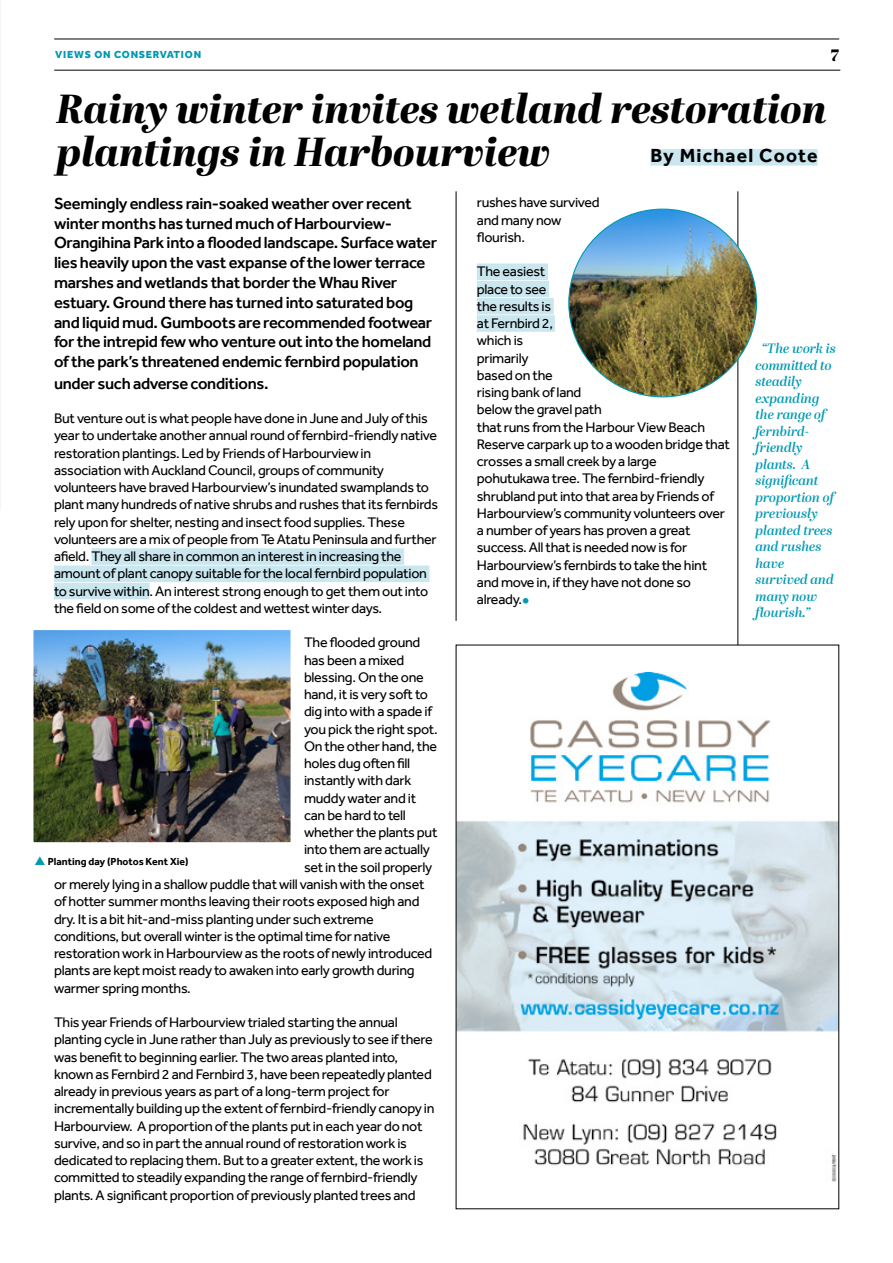
<style>
.page{position:relative;width:893px;height:1263px;background:#fff}
.page>*{position:absolute;margin:0;border:0;box-sizing:border-box;transform-origin:0 0}
.t1{font:italic 800 40.5px/43.5px "Abril Display";color:#000}
.t2{font:700 19.5px "Effra";letter-spacing:.06em;color:#000}
.t3{font:500 16.5px/19.8px "Effra";letter-spacing:-.02em;color:#000}
.t4{font:900 16.5px "Abril Display";color:#000}
.t5{font:14.25px/17.2px "Effra";letter-spacing:-.02em;color:#000}
.t6{font:italic 600 13.5px/16.5px "Abril Display";color:#0099b3}
.t7{font:700 10.5px "Effra";color:#000}
.t8{font:800 10.5px "Effra";letter-spacing:.075em;color:#0099b3}
</style>
<div class="page">
<hr style="left:54px;top:70px;width:786px;height:1px;background:#000">
<hr style="left:54px;top:39px;width:785px;height:1px;background:#000">
<hr style="left:738px;top:191px;width:1px;height:1018px;background:#000">
<hr style="left:456px;top:191px;width:1px;height:430px;background:#000">
<div style="left:92px;top:548px;width:312px;height:17px;background:#cae6ee"></div>
<div style="left:54px;top:565px;width:375px;height:17px;background:#cae6ee"></div>
<div style="left:54px;top:583px;width:95px;height:16px;background:#cae6ee"></div>
<div style="left:650px;top:149px;width:168px;height:17px;background:#cae6ee"></div>
<div style="left:477px;top:263px;width:71px;height:17px;background:#cae6ee"></div>
<div style="left:477px;top:281px;width:72px;height:16px;background:#cae6ee"></div>
<div style="left:477px;top:298px;width:77px;height:16px;background:#cae6ee"></div>
<div style="left:477px;top:315px;width:78px;height:17px;background:#cae6ee"></div>
<div style="left:456px;top:645px;width:383px;height:564px;background:#fff"></div>
<img style="left:458px;top:672px;width:379px;height:510px">
<img style="left:35px;top:632px;width:254px;height:209px">
<div style="left:20px;top:617px;width:284px;height:239px;border:14px solid #fff"></div>
<img style="left:569px;top:209px;width:187px;height:188px;border-radius:94px">
<p class="t8" style="left:55px;top:48px;width:147px">VIEWS ON CONSERVATION</p>
<p class="t4" style="left:830px;top:43px;width:10px">7</p>
<h1 class="t1" style="left:57px;top:89px;width:772px">Rainy winter invites wetland restoration plantings in Harbourview</h1>
<h2 class="t2" style="left:650px;top:144px;width:169px">By Michael Coote</h2>
<p class="t3" style="left:54px;top:193px;width:385px">Seemingly endless rain-soaked weather over recent winter months has turned much of Harbourview-Orangihina Park into a flooded landscape. Surface water lies heavily upon the vast expanse of the lower terrace marshes and wetlands that border the Whau River estuary. Ground there has turned into saturated bog and liquid mud. Gumboots are recommended footwear for the intrepid few who venture out into the homeland of the park’s threatened endemic fernbird population</p>
<p class="t3" style="left:54px;top:373px;width:216px">under such adverse conditions.</p>
<p class="t5" style="left:54px;top:409px;width:386px">But venture out is what people have done in June and July of this year to undertake another annual round of fernbird-friendly native restoration plantings. Led by Friends of Harbourview in association with Auckland Council, groups of community volunteers have braved Harbourview’s inundated swamplands to plant many hundreds of native shrubs and rushes that its fernbirds rely upon for shelter, nesting and insect food supplies. These volunteers are a mix of people from Te Atatu Peninsula and further afield. They all share in common an interest in increasing the amount of plant canopy suitable for the local fernbird population to survive within. An interest strong enough to get them out into the field on some of the coldest and wettest winter days.</p>
<p class="t5" style="left:304px;top:634px;width:118px">The flooded ground</p>
<p class="t5" style="left:304px;top:651px;width:102px">has been a mixed</p>
<p class="t5" style="left:304px;top:668px;width:121px">blessing. On the one</p>
<p class="t5" style="left:304px;top:686px;width:125px">hand, it is very soft to</p>
<p class="t5" style="left:304px;top:703px;width:130px">dig into with a spade if</p>
<p class="t5" style="left:304px;top:720px;width:135px">you pick the right spot.</p>
<p class="t5" style="left:304px;top:737px;width:135px">On the other hand, the</p>
<p class="t5" style="left:304px;top:755px;width:108px">holes dug often fill</p>
<p class="t5" style="left:304px;top:772px;width:109px">instantly with dark</p>
<p class="t5" style="left:304px;top:789px;width:114px">muddy water and it</p>
<p class="t5" style="left:304px;top:806px;width:103px">can be hard to tell</p>
<p class="t5" style="left:304px;top:824px;width:135px">whether the plants put</p>
<p class="t5" style="left:304px;top:841px;width:127px">into them are actually</p>
<p class="t5" style="left:304px;top:858px;width:130px">set in the soil properly</p>
<p class="t5" style="left:54px;top:875px;width:372px">or merely lying in a shallow puddle that will vanish with the onset</p>
<p class="t5" style="left:54px;top:893px;width:367px">of hotter summer months leaving their roots exposed high and</p>
<p class="t5" style="left:54px;top:910px;width:321px">dry. It is a bit hit-and-miss planting under such extreme</p>
<p class="t5" style="left:54px;top:927px;width:338px">conditions, but overall winter is the optimal time for native</p>
<p class="t5" style="left:54px;top:944px;width:380px">restoration work in Harbourview as the roots of newly introduced</p>
<p class="t5" style="left:54px;top:962px;width:362px">plants are kept moist ready to awaken into early growth during</p>
<p class="t5" style="left:54px;top:979px;width:138px">warmer spring months.</p>
<p class="t5" style="left:54px;top:1013px;width:382px">This year Friends of Harbourview trialed starting the annual planting cycle in June rather than July as previously to see if there was benefit to beginning earlier. The two areas planted into, known as Fernbird 2 and Fernbird 3, have been repeatedly planted already in previous years as part of a long-term project for incrementally building up the extent of fernbird-friendly canopy in Harbourview. A proportion of the plants put in each year do not survive, and so in part the annual round of restoration work is dedicated to replacing them. But to a greater extent, the work is committed to steadily expanding the range of fernbird-friendly plants. A significant proportion of previously planted trees and</p>
<p class="t7" style="left:48px;top:855px;width:142px">Planting day (Photos Kent Xie)</p>
<p class="t5" style="left:477px;top:194px;width:124px">rushes have survived and many now flourish.</p>
<p class="t5" style="left:477px;top:263px;width:255px">The easiest<br>place to see<br>the results is<br>at Fernbird 2,<br>which is<br>primarily<br>based on the<br>rising bank of land<br>below the gravel path<br>that runs from the Harbour View Beach<br>Reserve carpark up to a wooden bridge that crosses a small creek by a large pohutukawa tree. The fernbird-friendly shrubland put into that area by Friends of<br>Harbourview’s community volunteers over a number of years has proven a great success. All that is needed now is for<br>Harbourview’s fernbirds to take the hint and move in, if they have not done so already.</p>
<p class="t6" style="left:755px;top:341px;width:82px;text-indent:6px">“The work is committed to steadily expanding the range of fernbird&shy;friendly plants. A significant proportion of previously planted trees and rushes have survived and many now flourish.”</p>
</div>
